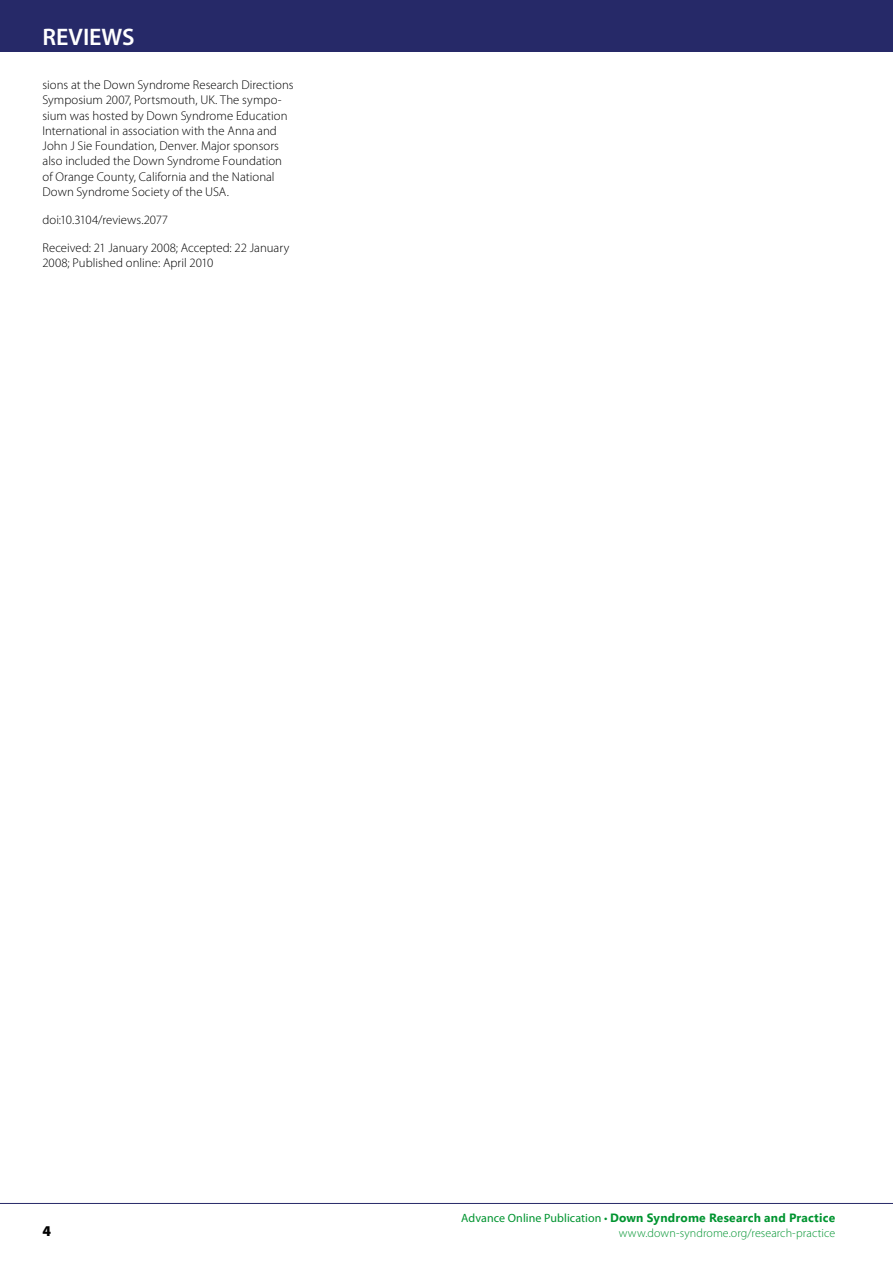
<style>
.page{position:relative;width:893px;height:1263px;background:#fff}
.page>*{position:absolute;margin:0;border:0;box-sizing:border-box;transform-origin:0 0}
.t1{font:600 24px "Myriad Pro";color:#fff}
.t2{font:900 15px "Myriad Pro";color:#000}
.t3{font:300 12.75px/15.3px "Myriad Pro";color:#000}
.t4{font:700 12px "Segoe UI";letter-spacing:.02em;color:#009430}
.t5{font:300 12px "Myriad Pro";letter-spacing:.01em;color:#009430}
.s1{font-family:"Myriad Pro";font-weight:400}
</style>
<div class="page">
<div style="left:0;top:0;width:893px;height:51px;background:#262968"></div>
<hr style="left:0;top:1203px;width:893px;height:1px;background:#262968">
<h1 class="t1" style="left:43px;top:24px;width:94px">REVIEWS</h1>
<p class="t3" style="left:43px;top:77px;width:253px">sions at the Down Syndrome Research Directions Symposium 2007, Portsmouth, UK. The sympo&shy;sium was hosted by Down Syndrome Education International in association with the Anna and John J Sie Foundation, Denver. Major sponsors also included the Down Syndrome Foundation of Orange County, California and the National Down Syndrome Society of the USA.</p>
<p class="t3" style="left:43px;top:212px;width:127px">doi:10.3104/reviews.2077</p>
<p class="t3" style="left:43px;top:240px;width:248px">Received: 21 January 2008; Accepted: 22 January<br>2008; Published online: April 2010</p>
<p class="t2" style="left:43px;top:1222px;width:10px">4</p>
<p class="t4" style="left:461px;top:1209px;width:376px"><span class="s1">Advance Online Publication •</span> Down Syndrome Research and Practice</p>
<p class="t5" style="left:619px;top:1226px;width:218px">www.down-syndrome.org/research-practice</p>
</div>
